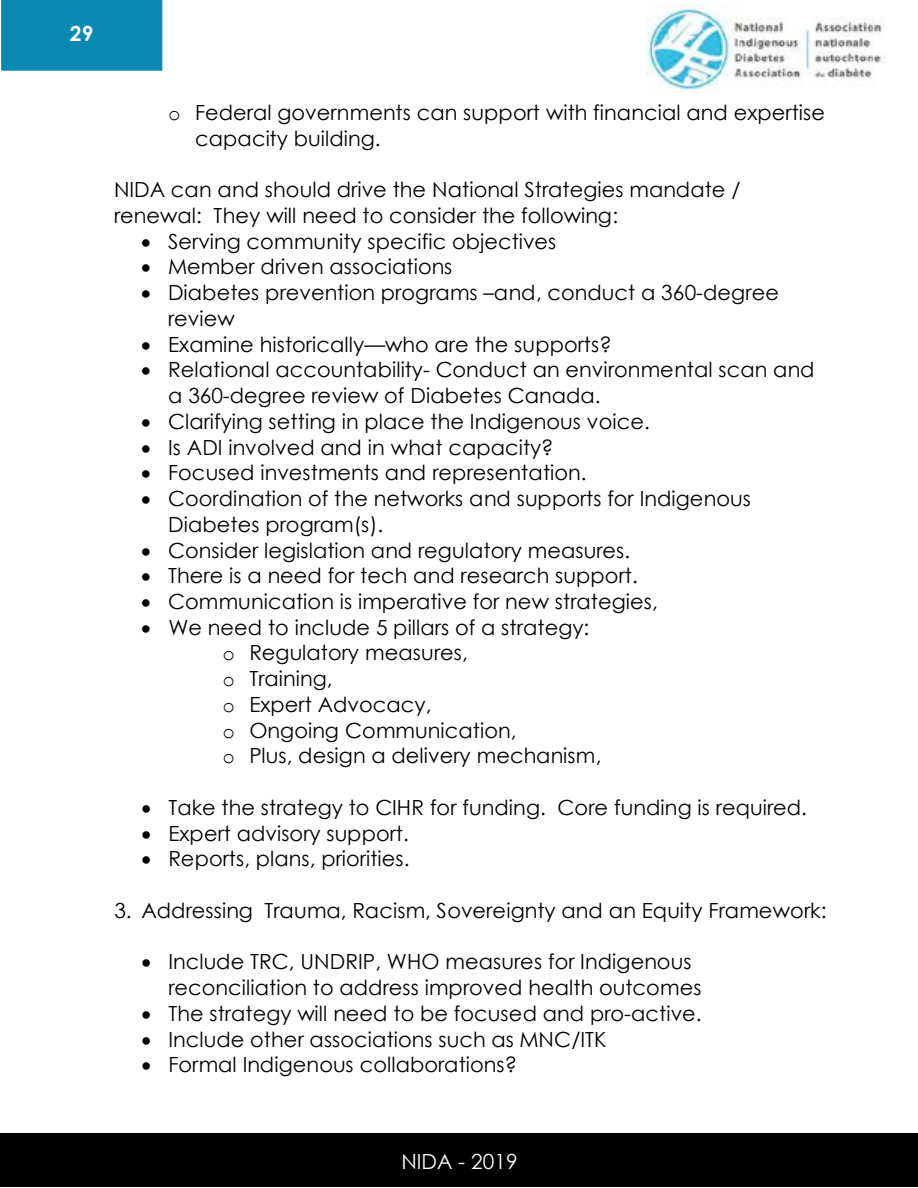
<style>
.page{position:relative;width:918px;height:1188px;background:#fff}
.page>*{position:absolute;margin:0;border:0;box-sizing:border-box;transform-origin:0 0}
.t1{font:20.85px/25.7px "Century Gothic";letter-spacing:.005em;color:#000}
.t2{font:20.85px "Century Gothic";color:#fff}
.t3{font:700 20.85px "Century Gothic";color:#fff}
.s1{font-family:"Courier New"}
</style>
<div class="page">
<div style="left:0;top:1133px;width:917px;height:54px;background:#000"></div>
<div style="left:2px;top:0;width:160px;height:70px;background:#0989b1"></div>
<div style="left:2px;top:0;width:160px;height:71px;border:2px solid #0989b1"></div>
<img style="left:647px;top:5px;width:239px;height:88px">
<p class="t3" style="left:70px;top:18px;width:25px">29</p>
<p class="t1" style="left:195px;top:99px;width:631px;text-indent:-27px"><span class="s1">o</span> Federal governments can support with financial and expertise capacity building.</p>
<p class="t1" style="left:114px;top:177px;width:628px">NIDA can and should drive the National Strategies mandate / renewal: They will need to consider the following:</p>
<p class="t1" style="left:141px;top:228px;width:417px">• Serving community specific objectives</p>
<p class="t1" style="left:141px;top:254px;width:313px">• Member driven associations</p>
<p class="t1" style="left:168px;top:280px;width:612px;text-indent:-27px">• Diabetes prevention programs –and, conduct a 360-degree review</p>
<p class="t1" style="left:141px;top:331px;width:472px">• Examine historically—who are the supports?</p>
<p class="t1" style="left:168px;top:356px;width:648px;text-indent:-27px">• Relational accountability- Conduct an environmental scan and a 360-degree review of Diabetes Canada.</p>
<p class="t1" style="left:141px;top:408px;width:510px">• Clarifying setting in place the Indigenous voice.</p>
<p class="t1" style="left:141px;top:434px;width:414px">• Is ADI involved and in what capacity?</p>
<p class="t1" style="left:141px;top:459px;width:447px">• Focused investments and representation.</p>
<p class="t1" style="left:168px;top:485px;width:584px;text-indent:-27px">• Coordination of the networks and supports for Indigenous<br>Diabetes program(s).</p>
<p class="t1" style="left:141px;top:537px;width:490px">• Consider legislation and regulatory measures.</p>
<p class="t1" style="left:141px;top:562px;width:498px">• There is a need for tech and research support.</p>
<p class="t1" style="left:141px;top:588px;width:518px">• Communication is imperative for new strategies,</p>
<p class="t1" style="left:222px;top:614px;width:381px;text-indent:-81px">• We need to include 5 pillars of a strategy: <span class="s1">o</span> Regulatory measures,<br><span class="s1">o</span> Training,<br><span class="s1">o</span> Expert Advocacy,<br><span class="s1">o</span> Ongoing Communication,<br><span class="s1">o</span> Plus, design a delivery mechanism,</p>
<p class="t1" style="left:141px;top:794px;width:667px">• Take the strategy to CIHR for funding. Core funding is required.</p>
<p class="t1" style="left:141px;top:820px;width:269px">• Expert advisory support.</p>
<p class="t1" style="left:141px;top:846px;width:270px">• Reports, plans, priorities.</p>
<p class="t1" style="left:114px;top:897px;width:714px">3. Addressing Trauma, Racism, Sovereignty and an Equity Framework:</p>
<p class="t1" style="left:168px;top:948px;width:535px;text-indent:-27px">• Include TRC, UNDRIP, WHO measures for Indigenous reconciliation to address improved health outcomes</p>
<p class="t1" style="left:141px;top:1000px;width:562px">• The strategy will need to be focused and pro-active.</p>
<p class="t1" style="left:141px;top:1026px;width:466px">• Include other associations such as MNC/ITK</p>
<p class="t1" style="left:141px;top:1052px;width:377px">• Formal Indigenous collaborations?</p>
<p class="t2" style="left:401px;top:1147px;width:118px">NIDA - 2019</p>
</div>
